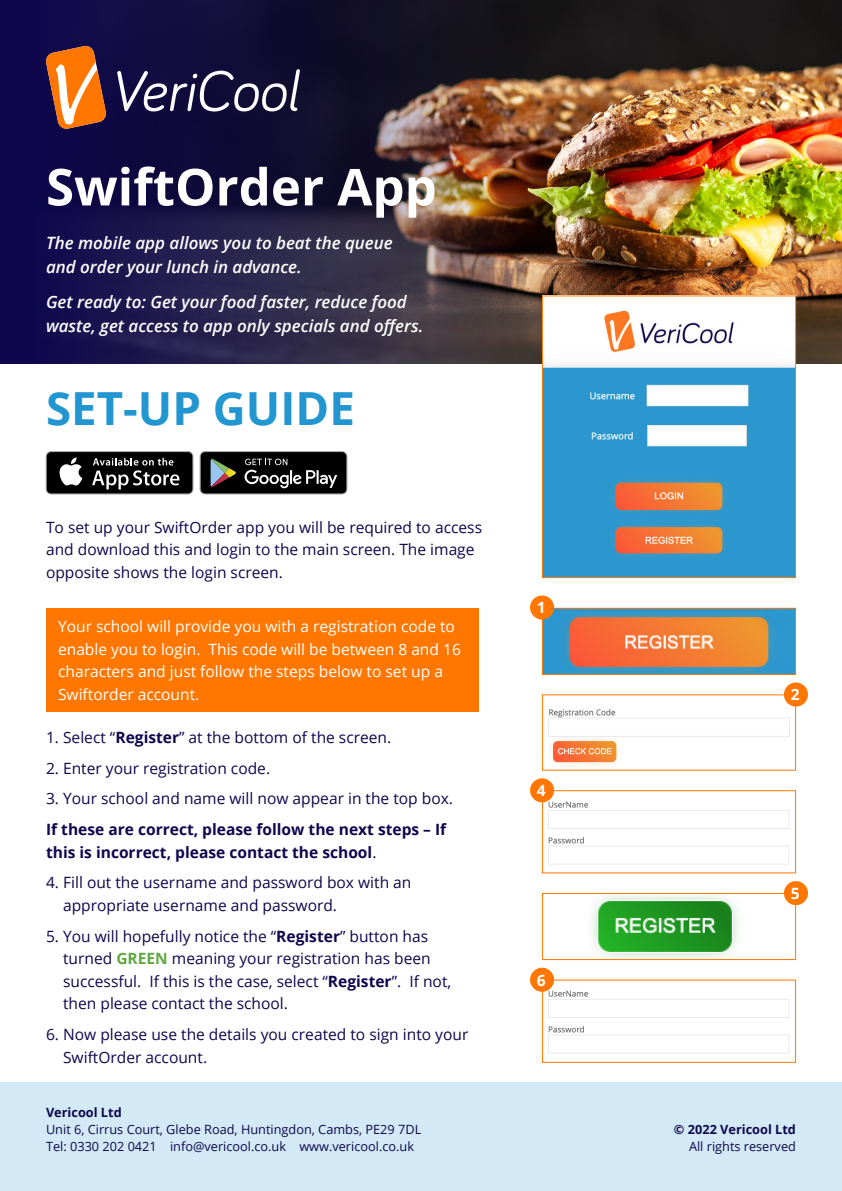
<style>
.page{position:relative;width:842px;height:1191px;background:#fff}
.page>*{position:absolute;margin:0;border:0;box-sizing:border-box;transform-origin:0 0}
.t1{font:700 50.9px "Open Sans";color:#fff}
.t2{font:700 45.6px "Open Sans";color:#2296d1}
.t3{font:italic 600 17px/24px "Open Sans";color:#fff}
.t4{font:15.6px/22.6px "Open Sans";color:#0e074d}
.t5{font:15.6px/22.6px "Open Sans";color:#fff}
.t6{font:700 15.6px/22.6px "Open Sans";color:#0e074d}
.t7{font:700 15.6px "Open Sans";color:#fff}
.t8{font:12.7px/17px "Open Sans";color:#0e074d}
.t9{font:700 12.7px "Open Sans";color:#0e074d}
.s1{font-weight:700}
.s2{font-weight:400}
.s3{font-weight:700;color:#5fa841}
</style>
<div class="page">
<img style="left:544px;top:796px;width:245px;height:69px">
<div style="left:542px;top:790px;width:254px;height:83px;border:1px solid #f70"></div>
<img style="left:0;top:0;width:842px;height:364px">
<div style="left:0;top:1082px;width:842px;height:109px;background:#d3eaf6"></div>
<svg style="left:117px;top:69px;width:183px;height:42px"></svg>
<svg style="left:45px;top:45px;width:62px;height:84px;background:#bb6c3b"></svg>
<div style="left:46px;top:608px;width:433px;height:104px;background:#f70"></div>
<img style="left:544px;top:298px;width:250px;height:278px">
<div style="left:542px;top:296px;width:254px;height:282px;border:1px solid #f70"></div>
<img style="left:544px;top:610px;width:250px;height:62px">
<div style="left:542px;top:608px;width:254px;height:66px;border:1px solid #f70"></div>
<img style="left:592px;top:895px;width:201px;height:63px">
<div style="left:542px;top:893px;width:254px;height:67px;border:1px solid #f70"></div>
<img style="left:548px;top:700px;width:246px;height:64px">
<img style="left:544px;top:985px;width:245px;height:69px">
<div style="left:530px;top:595px;width:24px;height:24px;background:#f70;border-radius:50%"></div>
<div style="left:784px;top:682px;width:24px;height:24px;background:#f70;border-radius:50%"></div>
<div style="left:530px;top:778px;width:24px;height:24px;background:#f70;border-radius:50%"></div>
<div style="left:530px;top:967px;width:24px;height:24px;background:#f70;border-radius:50%"></div>
<div style="left:784px;top:881px;width:24px;height:24px;background:#f70;border-radius:50%"></div>
<svg style="left:200px;top:451px;width:147px;height:43px;background:#2a2a29"></svg>
<svg style="left:46px;top:451px;width:148px;height:43px;background:#353535"></svg>
<h1 class="t1" style="left:46px;top:151px;width:392px">SwiftOrder App</h1>
<p class="t3" style="left:46px;top:230px;width:348px">The mobile app allows you to beat the queue and order your lunch in advance.</p>
<p class="t3" style="left:46px;top:289px;width:379px">Get ready to: Get your food faster, reduce food waste, get access to app only specials and offers.</p>
<h2 class="t2" style="left:46px;top:376px;width:310px">SET-UP GUIDE</h2>
<p class="t4" style="left:46px;top:515px;width:438px">To set up your SwiftOrder app you will be required to access and download this and login to the main screen. The image opposite shows the login screen.</p>
<p class="t5" style="left:58px;top:614px;width:404px">Your school will provide you with a registration code to enable you to login. This code will be between 8 and 16 characters and just follow the steps below to set up a Swiftorder account.</p>
<p class="t4" style="left:46px;top:725px;width:347px">1. Select “<span class="s1">Register</span>” at the bottom of the screen.</p>
<p class="t4" style="left:46px;top:756px;width:226px">2. Enter your registration code.</p>
<p class="t4" style="left:46px;top:787px;width:409px">3. Your school and name will now appear in the top box.</p>
<p class="t6" style="left:46px;top:817px;width:402px">If these are correct, please follow the next steps – If this is incorrect, please contact the school<span class="s2">.</span></p>
<p class="t4" style="left:63px;top:871px;width:350px;text-indent:-17px">4. Fill out the username and password box with an appropriate username and password.</p>
<p class="t4" style="left:63px;top:924px;width:390px;text-indent:-17px">5. You will hopefully notice the “<span class="s1">Register</span>” button has turned <span class="s3">GREEN</span> meaning your registration has been successful. If this is the case, select “<span class="s1">Register</span>”. If not, then please contact the school.</p>
<p class="t4" style="left:63px;top:1022px;width:407px;text-indent:-17px">6. Now please use the details you created to sign into your<br>SwiftOrder account.</p>
<p class="t7" style="left:537px;top:597px;width:10px">1</p>
<p class="t7" style="left:537px;top:779px;width:10px">4</p>
<p class="t7" style="left:537px;top:969px;width:10px">6</p>
<p class="t7" style="left:791px;top:684px;width:10px">2</p>
<p class="t7" style="left:791px;top:882px;width:10px">5</p>
<p class="t9" style="left:46px;top:1103px;width:77px">Vericool Ltd</p>
<p class="t8" style="left:46px;top:1120px;width:377px">Unit 6, Cirrus Court, Glebe Road, Huntingdon, Cambs, PE29 7DL<br>Tel: 0330 202 0421 info@vericool.co.uk www.vericool.co.uk</p>
<p class="t9" style="left:674px;top:1120px;width:123px">© 2022 Vericool Ltd</p>
<p class="t8" style="left:689px;top:1137px;width:108px">All rights reserved</p>
</div>
